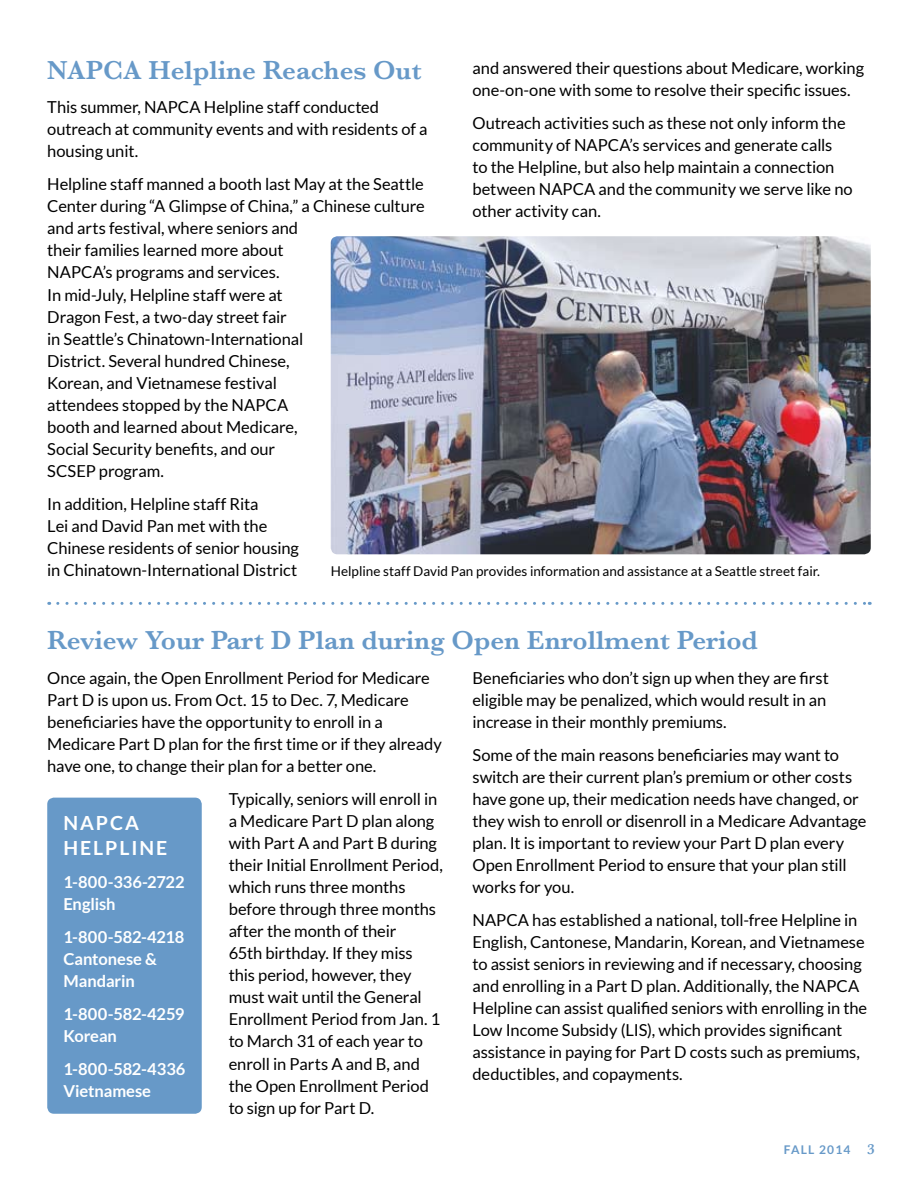
<style>
.page{position:relative;width:918px;height:1188px;background:#fff}
.page>*{position:absolute;margin:0;border:0;box-sizing:border-box;transform-origin:0 0}
.t1{font:600 27px "Baskerville";color:#6799c8}
.t2{font:700 19.5px/26px "Lato";letter-spacing:.1em;color:#fff}
.t3{font:16.5px/22px "Lato";letter-spacing:-.005em;color:#000}
.t4{font:700 16.5px/22px "Lato";letter-spacing:-.005em;color:#fff}
.t5{font:13.5px "Lato";color:#000}
.t6{font:700 12px "Lato";letter-spacing:.1em;color:#6799c8}
.s1{font-family:"Baskerville";font-weight:600;font-size:15px}
</style>
<div class="page">
<img style="left:331px;top:236px;width:540px;height:318px">
<svg style="left:58px;top:602px;width:812px;height:3px"></svg>
<div style="left:47px;top:798px;width:155px;height:316px;background:#6799c8;border-radius:7px"></div>
<h1 class="t1" style="left:47px;top:51px;width:376px">NAPCA Helpline Reaches Out</h1>
<p class="t3" style="left:47px;top:96px;width:382px">This summer, NAPCA Helpline staff conducted outreach at community events and with residents of a housing unit.</p>
<p class="t3" style="left:47px;top:173px;width:379px">Helpline staff manned a booth last May at the Seattle Center during “A Glimpse of China,” a Chinese culture and arts festival, where seniors and<br>their families learned more about<br>NAPCA’s programs and services.<br>In mid-July, Helpline staff were at<br>Dragon Fest, a two-day street fair<br>in Seattle’s Chinatown-International<br>District. Several hundred Chinese,<br>Korean, and Vietnamese festival<br>attendees stopped by the NAPCA<br>booth and learned about Medicare,<br>Social Security benefits, and our<br>SCSEP program.</p>
<p class="t3" style="left:47px;top:493px;width:253px">In addition, Helpline staff Rita<br>Lei and David Pan met with the Chinese residents of senior housing in Chinatown-International District</p>
<p class="t3" style="left:472px;top:57px;width:393px">and answered their questions about Medicare, working one-on-one with some to resolve their specific issues.</p>
<p class="t3" style="left:472px;top:112px;width:382px">Outreach activities such as these not only inform the community of NAPCA’s services and generate calls<br>to the Helpline, but also help maintain a connection between NAPCA and the community we serve like no other activity can.</p>
<p class="t5" style="left:331px;top:564px;width:491px">Helpline staff David Pan provides information and assistance at a Seattle street fair.</p>
<h1 class="t1" style="left:47px;top:621px;width:712px">Review Your Part D Plan during Open Enrollment Period</h1>
<p class="t3" style="left:472px;top:667px;width:358px">Beneficiaries who don’t sign up when they are first eligible may be penalized, which would result in an increase in their monthly premiums.</p>
<p class="t3" style="left:472px;top:744px;width:395px">Some of the main reasons beneficiaries may want to switch are their current plan’s premium or other costs have gone up, their medication needs have changed, or they wish to enroll or disenroll in a Medicare Advantage plan. It is important to review your Part D plan every Open Enrollment Period to ensure that your plan still works for you.</p>
<p class="t3" style="left:472px;top:909px;width:396px">NAPCA has established a national, toll-free Helpline in English, Cantonese, Mandarin, Korean, and Vietnamese to assist seniors in reviewing and if necessary, choosing and enrolling in a Part D plan. Additionally, the NAPCA Helpline can assist qualified seniors with enrolling in the Low Income Subsidy (LIS), which provides significant assistance in paying for Part D costs such as premiums, deductibles, and copayments.</p>
<p class="t3" style="left:47px;top:667px;width:396px">Once again, the Open Enrollment Period for Medicare Part D is upon us. From Oct. 15 to Dec. 7, Medicare beneficiaries have the opportunity to enroll in a Medicare Part D plan for the first time or if they already have one, to change their plan for a better one.</p>
<p class="t3" style="left:229px;top:788px;width:216px">Typically, seniors will enroll in a Medicare Part D plan along with Part A and Part B during their Initial Enrollment Period, which runs three months before through three months after the month of their<br>65th birthday. If they miss this period, however, they must wait until the General<br>Enrollment Period from Jan. 1 to March 31 of each year to enroll in Parts A and B, and the Open Enrollment Period to sign up for Part D.</p>
<p class="t2" style="left:63px;top:809px;width:105px">NAPCA<br>Helpline</p>
<p class="t4" style="left:63px;top:871px;width:123px">1-800-336-2722<br>English</p>
<p class="t4" style="left:63px;top:926px;width:122px">1-800-582-4218<br>Cantonese &amp;<br>Mandarin</p>
<p class="t4" style="left:63px;top:1003px;width:122px">1-800-582-4259<br>Korean</p>
<p class="t4" style="left:63px;top:1058px;width:124px">1-800-582-4336<br>Vietnamese</p>
<p class="t6" style="left:784px;top:1143px;width:92px">Fall 2014 <span class="s1">3</span></p>
</div>
